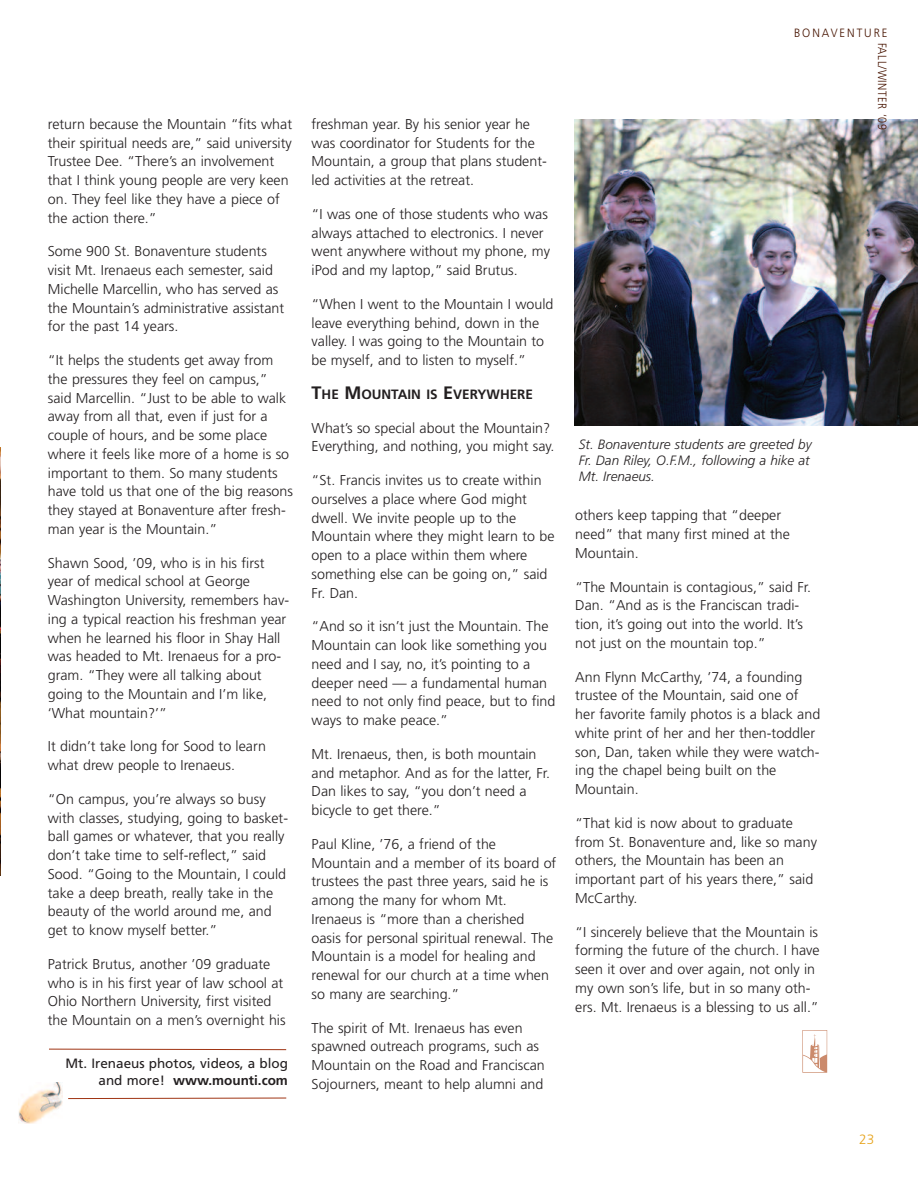
<style>
.page{position:relative;width:918px;height:1188px;background:#fff}
.page>*{position:absolute;margin:0;border:0;box-sizing:border-box;transform-origin:0 0}
.t1{font:300 14.25px/18.8px "Frutiger";color:#231f20}
.t2{font:italic 300 13.5px/16.2px "Frutiger";color:#231f20}
.t3{font:13.5px/16.2px "Frutiger";color:#231f20;text-align:right}
.t4{font:700 13.5px "Frutiger";color:#231f20}
.t5{font:300 13.5px "Frutiger";color:#e6a218}
.t6{font:300 12px "Frutiger";letter-spacing:.055em;color:#471400;scale:.9 1}
.t7{font:300 12px "Frutiger";letter-spacing:.17em;color:#471400;scale:.94 1}
.s1{font-weight:700}
.s2{font-size:18px}
</style>
<div class="page">
<img style="left:802px;top:1031px;width:26px;height:42px">
<img style="left:18px;top:1083px;width:45px;height:41px">
<svg style="left:49px;top:1049px;width:237px;height:1px"></svg>
<svg style="left:68px;top:1098px;width:218px;height:1px"></svg>
<img style="left:0;top:447px;width:1px;height:428px">
<img style="left:575px;top:120px;width:343px;height:305px">
<p class="t1" style="left:48px;top:116px;width:246px">return because the Mountain “fits what their spiritual needs are,” said university Trustee Dee. “There’s an involvement that I think young people are very keen on. They feel like they have a piece of the action there.”</p>
<p class="t1" style="left:48px;top:243px;width:238px">Some 900 St. Bonaventure students visit Mt. Irenaeus each semester, said Michelle Marcellin, who has served as the Mountain’s administrative assistant for the past 14 years.</p>
<p class="t1" style="left:48px;top:352px;width:247px">“It helps the students get away from the pressures they feel on campus,” said Marcellin. “Just to be able to walk away from all that, even if just for a couple of hours, and be some place where it feels like more of a home is so important to them. So many students have told us that one of the big reasons they stayed at Bonaventure after fresh&shy;man year is the Mountain.”</p>
<p class="t1" style="left:48px;top:554px;width:243px">Shawn Sood, ’09, who is in his first year of medical school at George Washington University, remembers hav&shy;ing a typical reaction his freshman year when he learned his floor in Shay Hall was headed to Mt. Irenaeus for a pro&shy;gram. “They were all talking about going to the Mountain and I’m like, ‘What mountain?’”</p>
<p class="t1" style="left:48px;top:738px;width:220px">It didn’t take long for Sood to learn what drew people to Irenaeus.</p>
<p class="t1" style="left:48px;top:791px;width:242px">“On campus, you’re always so busy with classes, studying, going to basket&shy;ball games or whatever, that you really don’t take time to self-reflect,” said Sood. “Going to the Mountain, I could take a deep breath, really take in the beauty of the world around me, and get to know myself better.”</p>
<p class="t1" style="left:48px;top:956px;width:239px">Patrick Brutus, another ’09 graduate who is in his first year of law school at Ohio Northern University, first visited the Mountain on a men’s overnight his</p>
<p class="t3" style="left:66px;top:1057px;width:224px">Mt. Irenaeus photos, videos, a blog and more! <span class="s1">www.mounti.com</span></p>
<p class="t1" style="left:312px;top:116px;width:237px">freshman year. By his senior year he was coordinator for Students for the Mountain, a group that plans student&shy;led activities at the retreat.</p>
<p class="t1" style="left:312px;top:206px;width:240px">“I was one of those students who was always attached to electronics. I never went anywhere without my phone, my iPod and my laptop,” said Brutus.</p>
<p class="t1" style="left:312px;top:296px;width:243px">“When I went to the Mountain I would leave everything behind, down in the valley. I was going to the Mountain to be myself, and to listen to myself.”</p>
<p class="t4" style="left:312px;top:389px;width:223px"><span class="s2">T</span>HE <span class="s2">M</span>OUNTAIN IS <span class="s2">E</span>VERYWHERE</p>
<p class="t1" style="left:312px;top:419px;width:244px">What’s so special about the Mountain?<br>Everything, and nothing, you might say.</p>
<p class="t1" style="left:312px;top:472px;width:245px">“St. Francis invites us to create within ourselves a place where God might dwell. We invite people up to the<br>Mountain where they might learn to be open to a place within them where something else can be going on,” said<br>Fr. Dan.</p>
<p class="t1" style="left:312px;top:618px;width:245px">“And so it isn’t just the Mountain. The Mountain can look like something you need and I say, no, it’s pointing to a deeper need — a fundamental human need to not only find peace, but to find ways to make peace.”</p>
<p class="t1" style="left:312px;top:746px;width:240px">Mt. Irenaeus, then, is both mountain and metaphor. And as for the latter, Fr.<br>Dan likes to say, “you don’t need a bicycle to get there.”</p>
<p class="t1" style="left:312px;top:836px;width:246px">Paul Kline, ’76, a friend of the Mountain and a member of its board of trustees the past three years, said he is among the many for whom Mt.<br>Irenaeus is “more than a cherished oasis for personal spiritual renewal. The Mountain is a model for healing and renewal for our church at a time when so many are searching.”</p>
<p class="t1" style="left:312px;top:1019px;width:235px">The spirit of Mt. Irenaeus has even spawned outreach programs, such as Mountain on the Road and Franciscan Sojourners, meant to help alumni and</p>
<p class="t7" style="left:794px;top:28px;width:101px">BONAVENTURE</p>
<p class="t6" style="left:887px;top:43px;width:99px;rotate:90deg">FALL/WINTER ‘09</p>
<p class="t2" style="left:579px;top:437px;width:234px">St. Bonaventure students are greeted by<br>Fr. Dan Riley, O.F.M., following a hike at<br>Mt. Irenaeus.</p>
<p class="t1" style="left:575px;top:507px;width:216px">others keep tapping that “deeper need” that many first mined at the<br>Mountain.</p>
<p class="t1" style="left:575px;top:578px;width:237px">“The Mountain is contagious,” said Fr.<br>Dan. “And as is the Franciscan tradi&shy;tion, it’s going out into the world. It’s not just on the mountain top.”</p>
<p class="t1" style="left:575px;top:668px;width:246px">Ann Flynn McCarthy, ’74, a founding trustee of the Mountain, said one of her favorite family photos is a black and white print of her and her then-toddler son, Dan, taken while they were watch&shy;ing the chapel being built on the<br>Mountain.</p>
<p class="t1" style="left:575px;top:815px;width:243px">“That kid is now about to graduate from St. Bonaventure and, like so many others, the Mountain has been an important part of his years there,” said<br>McCarthy.</p>
<p class="t1" style="left:575px;top:923px;width:246px">“I sincerely believe that the Mountain is forming the future of the church. I have seen it over and over again, not only in my own son’s life, but in so many oth&shy;ers. Mt. Irenaeus is a blessing to us all.”</p>
<p class="t5" style="left:859px;top:1134px;width:17px">23</p>
</div>
